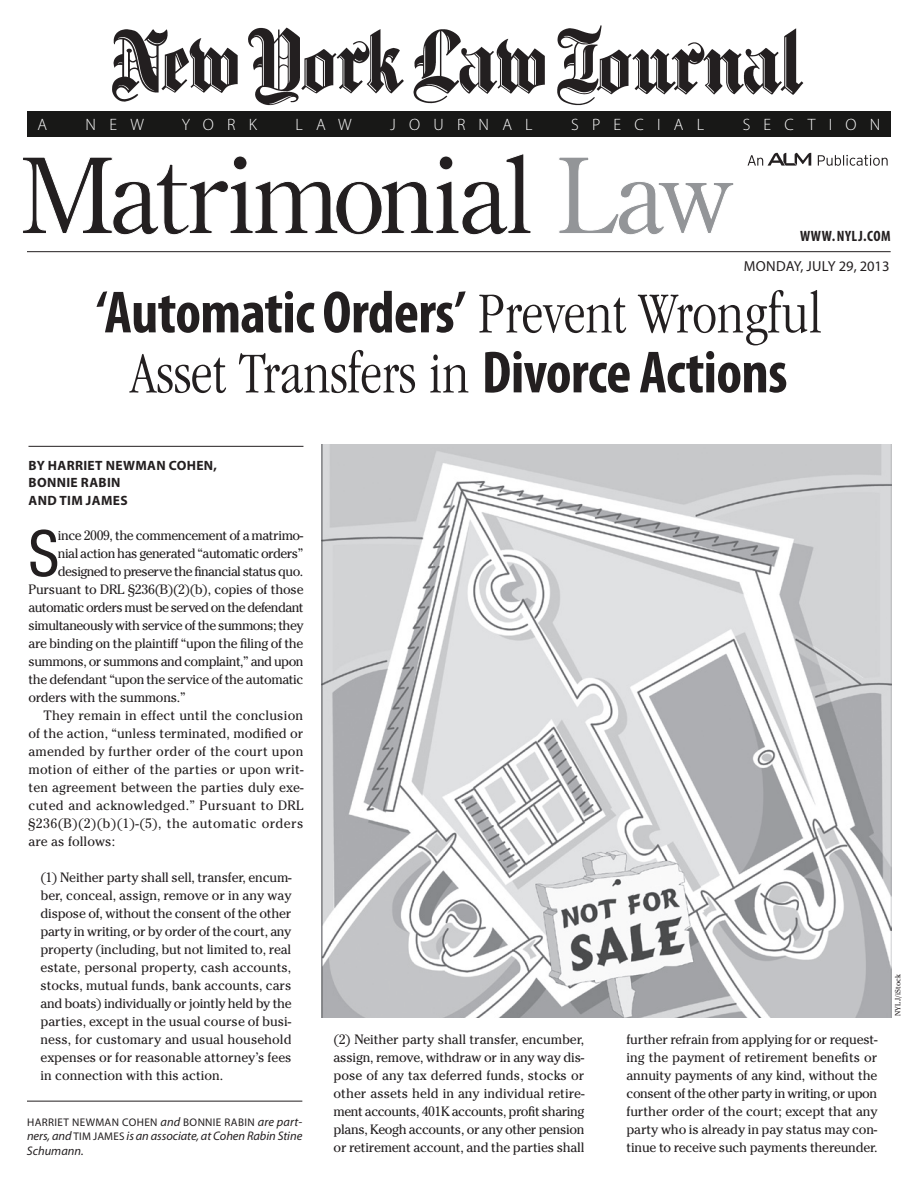
<style>
.page{position:relative;width:918px;height:1188px;background:#fff}
.page>*{position:absolute;margin:0;border:0;box-sizing:border-box;transform-origin:0 0}
.t1{font:104.4px "Century Old Style Std";letter-spacing:-.02em;color:#231f20}
.t2{font:condensed 63.9px "Helvetica Neue LT Std";color:#231f20;scale:.96 1}
.t3{font:700 condensed 60px "Myriad Pro";letter-spacing:-.01em;color:#231f20}
.t4{font:300 condensed 60px "ITC Garamond Std";color:#231f20}
.t5{font:300 16.5px "Myriad Pro";letter-spacing:.805em;color:#fff}
.t6{font:700 condensed 15px "Myriad Pro";letter-spacing:.04em;color:#231f20}
.t7{font:14.55px "Myriad Pro";color:#231f20}
.t8{font:13.5px/18px "Cheltenham Std";letter-spacing:-.015em;color:#231f20;text-align:justify}
.t9{font:13.5px "Cheltenham Std";letter-spacing:-.04em;color:#231f20}
.t10{font:13.5px "Cheltenham Std";letter-spacing:.015em;color:#231f20}
.t11{font:13.5px "Cheltenham Std";letter-spacing:-.045em;color:#231f20}
.t12{font:13.5px "Cheltenham Std";letter-spacing:.005em;color:#231f20}
.t13{font:700 13.5px/18px "Myriad Pro";letter-spacing:.025em;color:#231f20}
.t14{font:13.5px "Cheltenham Std";letter-spacing:.035em;color:#231f20}
.t15{font:13.5px "Cheltenham Std";letter-spacing:.01em;color:#231f20}
.t16{font:13.5px "Cheltenham Std";letter-spacing:-.035em;color:#231f20}
.t17{font:13.5px "Cheltenham Std";letter-spacing:.02em;color:#231f20}
.t18{font:italic 12.45px/14.4px "Myriad Pro";letter-spacing:-.005em;color:#231f20}
.t19{font:11.1px "Myriad Pro";letter-spacing:.03em;color:#231f20}
.t20{font:7.5px "Cheltenham Std";letter-spacing:.03em;color:#231f20}
.s1{color:#939598}
.s2{font-family:"ITC Garamond Std";font-weight:300}
.s3{font-family:"Myriad Pro";font-weight:700}
.s4{font-style:italic;font-size:12.45px}
.s5{font-style:normal;font-size:11.1px}
</style>
<div class="page">
<img style="left:112px;top:25px;width:692px;height:81px">
<hr style="left:27px;top:251px;width:864px;height:1px;background:#231f20">
<svg style="left:818px;top:155px;width:70px;height:11px"></svg>
<svg style="left:748px;top:153px;width:63px;height:13px"></svg>
<hr style="left:28px;top:446px;width:275px;height:1px;background:#231f20">
<hr style="left:27px;top:1101px;width:275px;height:1px;background:#231f20">
<div style="left:27px;top:111px;width:864px;height:26px;background:#181817"></div>
<img style="left:322px;top:444px;width:569px;height:573px">
<p class="t5" style="left:38px;top:116px;width:11px">A</p>
<p class="t5" style="left:86px;top:116px;width:60px">NEW</p>
<p class="t5" style="left:182px;top:116px;width:77px">YORK</p>
<p class="t5" style="left:295px;top:116px;width:58px">LAW</p>
<p class="t5" style="left:390px;top:116px;width:144px">JOURNAL</p>
<p class="t5" style="left:571px;top:116px;width:135px">SPECIAL</p>
<p class="t5" style="left:743px;top:116px;width:139px">SECTION</p>
<h1 class="t1" style="left:19px;top:129px;width:715px">Matrimonial <span class="s1">Law</span></h1>
<p class="t6" style="left:800px;top:227px;width:92px">www. NYLJ.com</p>
<p class="t7" style="left:744px;top:258px;width:147px">MONDAY, JULY 29, 2013</p>
<h3 class="t3" style="left:96px;top:279px;width:727px">‘Automatic Orders’ <span class="s2">Prevent Wrongful</span></h3>
<h3 class="t4" style="left:130px;top:340px;width:659px">Asset Transfers in <span class="s3">Divorce Actions</span></h3>
<p class="t13" style="left:29px;top:456px;width:190px">BY HARRIET NEWMAN COHEN,<br>BONN IE RABIN<br>AND TIM JAMES</p>
<h2 class="t2" style="left:28px;top:516px;width:33px">S</h2>
<p class="t16" style="left:58px;top:527px;width:247px">ince 2009, the commencement of a matrimo-</p>
<p class="t9" style="left:58px;top:545px;width:247px">nial action has generated “automatic orders”</p>
<p class="t11" style="left:58px;top:563px;width:247px">designed to preserve the financial status quo.</p>
<p class="t8" style="left:29px;top:580px;width:277px">Pursuant to DRL §236(B)(2)(b), copies of those</p>
<p class="t11" style="left:29px;top:599px;width:277px">automatic orders must be served on the defendant</p>
<p class="t9" style="left:29px;top:617px;width:277px">simultaneously with service of the summons; they</p>
<p class="t8" style="left:29px;top:634px;width:276px">are binding on the plaintiff “upon the filing of the</p>
<p class="t9" style="left:29px;top:653px;width:277px">summons, or summons and complaint,” and upon</p>
<p class="t8" style="left:29px;top:670px;width:277px">the defendant “upon the service of the automatic</p>
<p class="t8" style="left:29px;top:688px;width:159px">orders with the summons.”</p>
<p class="t10" style="left:44px;top:707px;width:261px">They remain in effect until the conclusion</p>
<p class="t12" style="left:29px;top:725px;width:276px">of the action, “unless terminated, modified or</p>
<p class="t10" style="left:29px;top:743px;width:276px">amended by further order of the court upon</p>
<p class="t10" style="left:29px;top:761px;width:277px">motion of either of the parties or upon writ-</p>
<p class="t15" style="left:29px;top:779px;width:277px">ten agreement between the parties duly exe-</p>
<p class="t17" style="left:29px;top:797px;width:277px">cuted and acknowledged.” Pursuant to DRL</p>
<p class="t14" style="left:29px;top:815px;width:277px">§236(B)(2)(b)(1)-(5), the automatic orders</p>
<p class="t12" style="left:29px;top:833px;width:88px">are as follows:</p>
<p class="t8" style="left:41px;top:868px;width:253px">(1) Neither party shall sell, transfer, encum&shy;ber, conceal, assign, remove or in any way dispose of, without the consent of the other party in writing, or by order of the court, any property (including, but not limited to, real estate, personal property, cash accounts, stocks, mutual funds, bank accounts, cars and boats) individually or jointly held by the parties, except in the usual course of busi&shy;ness, for customary and usual household expenses or for reasonable attorney’s fees in connection with this action.</p>
<p class="t19" style="left:27px;top:1116px;width:277px">HARRIET NEWMAN COHEN <span class="s4">and</span> BONNIE RABIN <span class="s4">are part-</span></p>
<p class="t18" style="left:27px;top:1129px;width:277px">ners, and <span class="s5">TIM JAMES</span> is an associate, at Cohen Rabin Stine<br>Schumann.</p>
<p class="t8" style="left:334px;top:1030px;width:253px">(2) Neither party shall transfer, encumber, assign, remove, withdraw or in any way dis&shy;pose of any tax deferred funds, stocks or other assets held in any individual retire&shy;ment accounts, 401K accounts, profit sharing plans, Keogh accounts, or any other pension or retirement account, and the parties shall</p>
<p class="t8" style="left:627px;top:1030px;width:253px">further refrain from applying for or request&shy;ing the payment of retirement benefits or annuity payments of any kind, without the consent of the other party in writing, or upon further order of the court; except that any party who is already in pay status may con&shy;tinue to receive such payments thereunder.</p>
<p class="t20" style="left:893px;top:1016px;width:44px;rotate:-90deg">NYLJ/iStock</p>
</div>
